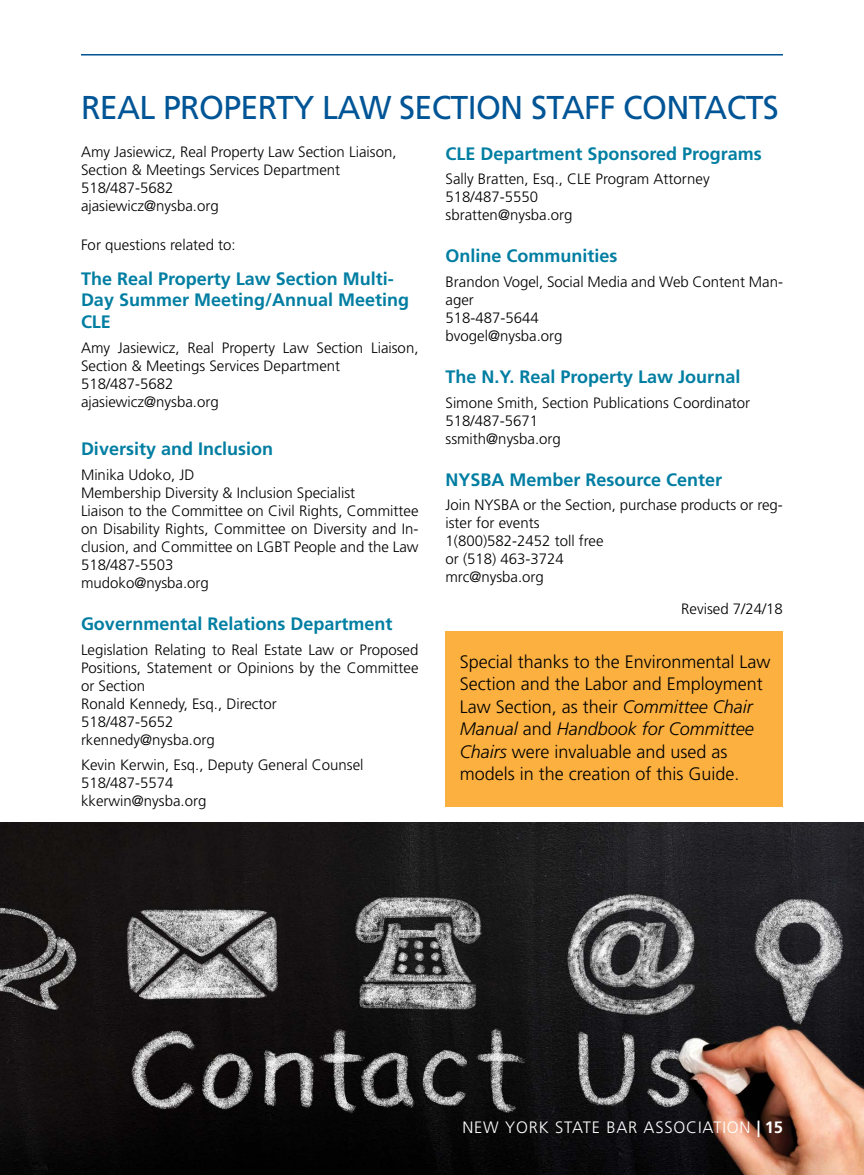
<style>
.page{position:relative;width:864px;height:1175px;background:#fff}
.page>*{position:absolute;margin:0;border:0;box-sizing:border-box;transform-origin:0 0}
.t1{font:33px "Frutiger";letter-spacing:-.02em;color:#005596}
.t2{font:700 18px/21.6px "Frutiger";color:#007ea2}
.t3{font:300 18px/22.5px "Frutiger";color:#000}
.t4{font:300 16.5px "Frutiger";letter-spacing:.05em;color:#fff}
.t5{font:300 15px/18px "Frutiger";color:#000}
.s1{font-style:italic}
.s2{font-weight:700}
</style>
<div class="page">
<hr style="left:81px;top:54px;width:702px;height:2px;background:#005596">
<div style="left:446px;top:632px;width:337px;height:175px;background:#fbb040"></div>
<img style="left:0;top:822px;width:864px;height:352px">
<h1 class="t1" style="left:81px;top:88px;width:699px">REAL PROPERTY LAW SECTION STAFF CONTACTS</h1>
<p class="t5" style="left:81px;top:143px;width:317px">Amy Jasiewicz, Real Property Law Section Liaison,<br>Section &amp; Meetings Services Department<br>518/487-5682<br>ajasiewicz@nysba.org</p>
<p class="t5" style="left:81px;top:236px;width:156px">For questions related to:</p>
<p class="t2" style="left:81px;top:268px;width:330px">The Real Property Law Section Multi-<br>Day Summer Meeting/Annual Meeting<br>CLE</p>
<p class="t5" style="left:81px;top:339px;width:339px">Amy Jasiewicz, Real Property Law Section Liaison,<br>Section &amp; Meetings Services Department<br>518/487-5682<br>ajasiewicz@nysba.org</p>
<p class="t2" style="left:81px;top:438px;width:194px">Diversity and Inclusion</p>
<p class="t5" style="left:81px;top:466px;width:339px">Minika Udoko, JD<br>Membership Diversity &amp; Inclusion Specialist<br>Liaison to the Committee on Civil Rights, Committee on Disability Rights, Committee on Diversity and In&shy;clusion, and Committee on LGBT People and the Law 518/487-5503<br>mudoko@nysba.org</p>
<p class="t2" style="left:81px;top:613px;width:313px">Governmental Relations Department</p>
<p class="t5" style="left:81px;top:641px;width:339px">Legislation Relating to Real Estate Law or Proposed<br>Positions, Statement or Opinions by the Committee or Section<br>Ronald Kennedy, Esq., Director<br>518/487-5652<br>rkennedy@nysba.org</p>
<p class="t5" style="left:81px;top:755px;width:284px">Kevin Kerwin, Esq., Deputy General Counsel<br>518/487-5574<br>kkerwin@nysba.org</p>
<p class="t2" style="left:446px;top:143px;width:318px">CLE Department Sponsored Programs</p>
<p class="t5" style="left:446px;top:170px;width:266px">Sally Bratten, Esq., CLE Program Attorney<br>518/487-5550<br>sbratten@nysba.org</p>
<p class="t2" style="left:446px;top:245px;width:174px">Online Communities</p>
<p class="t5" style="left:446px;top:273px;width:339px">Brandon Vogel, Social Media and Web Content Man&shy;ager<br>518-487-5644<br>bvogel@nysba.org</p>
<p class="t2" style="left:446px;top:366px;width:297px">The N.Y. Real Property Law Journal</p>
<p class="t5" style="left:446px;top:394px;width:306px">Simone Smith, Section Publications Coordinator<br>518/487-5671<br>ssmith@nysba.org</p>
<p class="t2" style="left:446px;top:468px;width:278px">NYSBA Member Resource Center</p>
<p class="t5" style="left:446px;top:496px;width:339px">Join NYSBA or the Section, purchase products or reg&shy;ister for events<br>1(800)582-2452 toll free<br>or (518) 463-3724<br>mrc@nysba.org</p>
<p class="t5" style="left:681px;top:600px;width:103px">Revised 7/24/18</p>
<p class="t3" style="left:460px;top:650px;width:312px">Special thanks to the Environmental Law Section and the Labor and Employment Law Section, as their <span class="s1">Committee Chair Manual</span> and <span class="s1">Handbook for Committee Chairs</span> were invaluable and used as models in the creation of this Guide.</p>
<p class="t4" style="left:462px;top:1118px;width:322px">NEW YORK STATE BAR ASSOCIATION <span class="s2">| 15</span></p>
</div>
